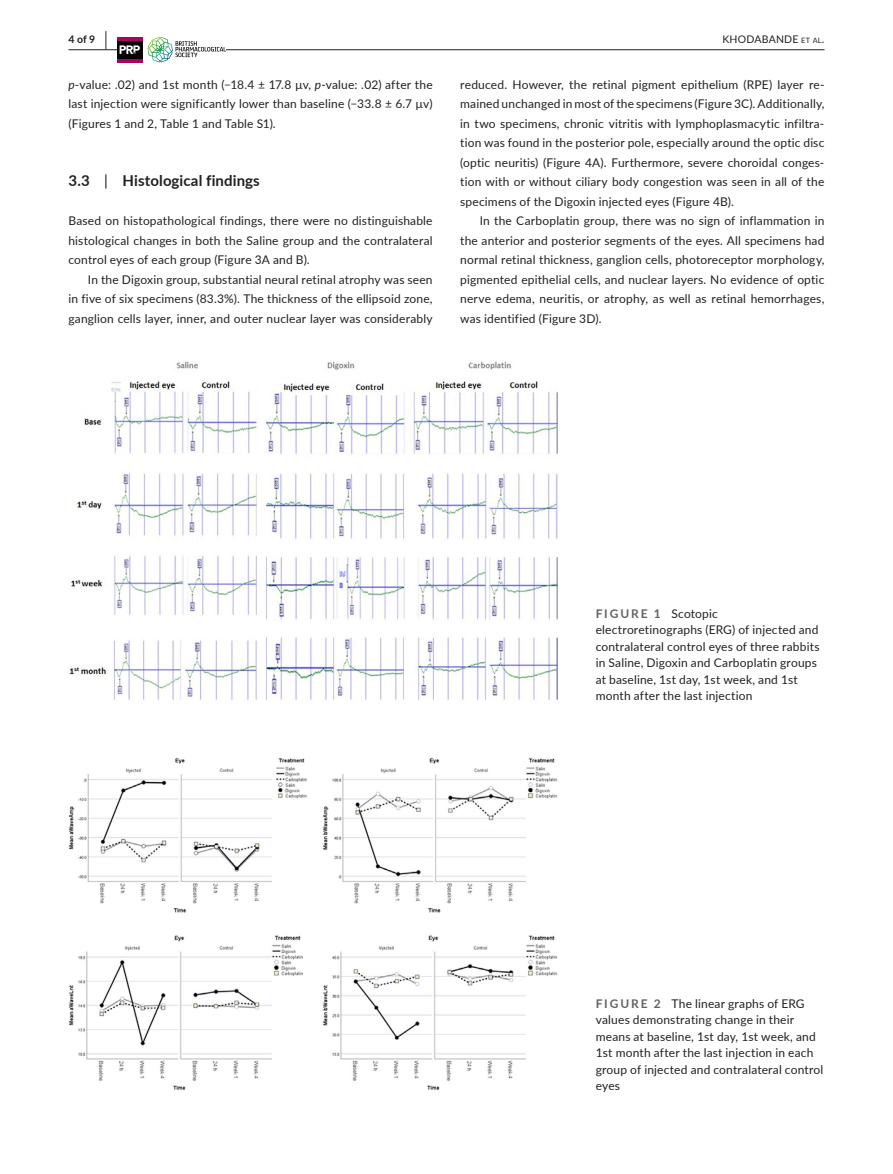
<style>
.page{position:relative;width:893px;height:1174px;background:#fff}
.page>*{position:absolute;margin:0;border:0;box-sizing:border-box;transform-origin:0 0}
.t1{font:700 15px "Lato";letter-spacing:.005em;color:#231f20}
.t2{font:12px/19.5px "Lato";letter-spacing:.015em;color:#231f20;text-align:justify}
.t3{font:10.5px "Lato";letter-spacing:.02em;color:#231f20}
.t4{font:700 10.5px "Lato";color:#231f20}
.s1{font-size:19.5px}
.s2{font-size:7.35px}
.s3{font-style:italic}
.s4{font-weight:400}
.s5{font-weight:700;color:#636366}
</style>
<div class="page">
<hr style="left:68px;top:49px;width:756px;height:1px;background:#231f20">
<svg style="left:142px;top:37px;width:5px;height:25px"></svg>
<div style="left:117px;top:37px;width:25px;height:25px;background:#070606"></div>
<hr style="left:117px;top:37px;width:25px;height:3px;background:#a60660">
<hr style="left:117px;top:59px;width:25px;height:3px;background:#a60660">
<svg style="left:120px;top:45px;width:20px;height:9px"></svg>
<svg style="left:147px;top:37px;width:79px;height:25px"></svg>
<img style="left:69px;top:360px;width:488px;height:340px">
<img style="left:68px;top:758px;width:489px;height:332px">
<p class="t4" style="left:68px;top:31px;width:40px">4 of 9 <span class="s1">|</span></p>
<p class="t3" style="left:722px;top:31px;width:104px">KHODABANDE <span class="s2">et al</span>.</p>
<p class="t2" style="left:68px;top:74px;width:366px"><span class="s3">p</span>-value: .02) and 1st month (−18.4 ± 17.8 µv, <span class="s3">p</span>-value: .02) after the last injection were significantly lower than baseline (−33.8 ± 6.7 µv) (Figures 1 and 2, Table 1 and Table S1).</p>
<p class="t2" style="left:460px;top:74px;width:366px">reduced. However, the retinal pigment epithelium (RPE) layer re&shy;mained unchanged in most of the specimens (Figure 3C). Additionally, in two specimens, chronic vitritis with lymphoplasmacytic infiltra&shy;tion was found in the posterior pole, especially around the optic disc (optic neuritis) (Figure 4A). Furthermore, severe choroidal conges&shy;tion with or without ciliary body congestion was seen in all of the specimens of the Digoxin injected eyes (Figure 4B).</p>
<p class="t2" style="left:460px;top:210px;width:366px;text-indent:19px">In the Carboplatin group, there was no sign of inflammation in the anterior and posterior segments of the eyes. All specimens had normal retinal thickness, ganglion cells, photoreceptor morphology, pigmented epithelial cells, and nuclear layers. No evidence of optic nerve edema, neuritis, or atrophy, as well as retinal hemorrhages, was identified (Figure 3D).</p>
<p class="t1" style="left:68px;top:170px;width:193px">3.3 <span class="s4">|</span> Histological findings</p>
<p class="t2" style="left:68px;top:210px;width:366px">Based on histopathological findings, there were no distinguishable histological changes in both the Saline group and the contralateral control eyes of each group (Figure 3A and B).</p>
<p class="t2" style="left:68px;top:269px;width:366px;text-indent:20px">In the Digoxin group, substantial neural retinal atrophy was seen in five of six specimens (83.3%). The thickness of the ellipsoid zone, ganglion cells layer, inner, and outer nuclear layer was considerably</p>
<p class="t2" style="left:596px;top:604px;width:225px;line-height:16.5px;text-align:left"><span class="s5">FIGURE 1</span> Scotopic electroretinographs (ERG) of injected and contralateral control eyes of three rabbits in Saline, Digoxin and Carboplatin groups at baseline, 1st day, 1st week, and 1st month after the last injection</p>
<p class="t2" style="left:596px;top:994px;width:229px;line-height:16.5px;text-align:left"><span class="s5">FIGURE 2</span> The linear graphs of ERG values demonstrating change in their means at baseline, 1st day, 1st week, and 1st month after the last injection in each group of injected and contralateral control eyes</p>
</div>
